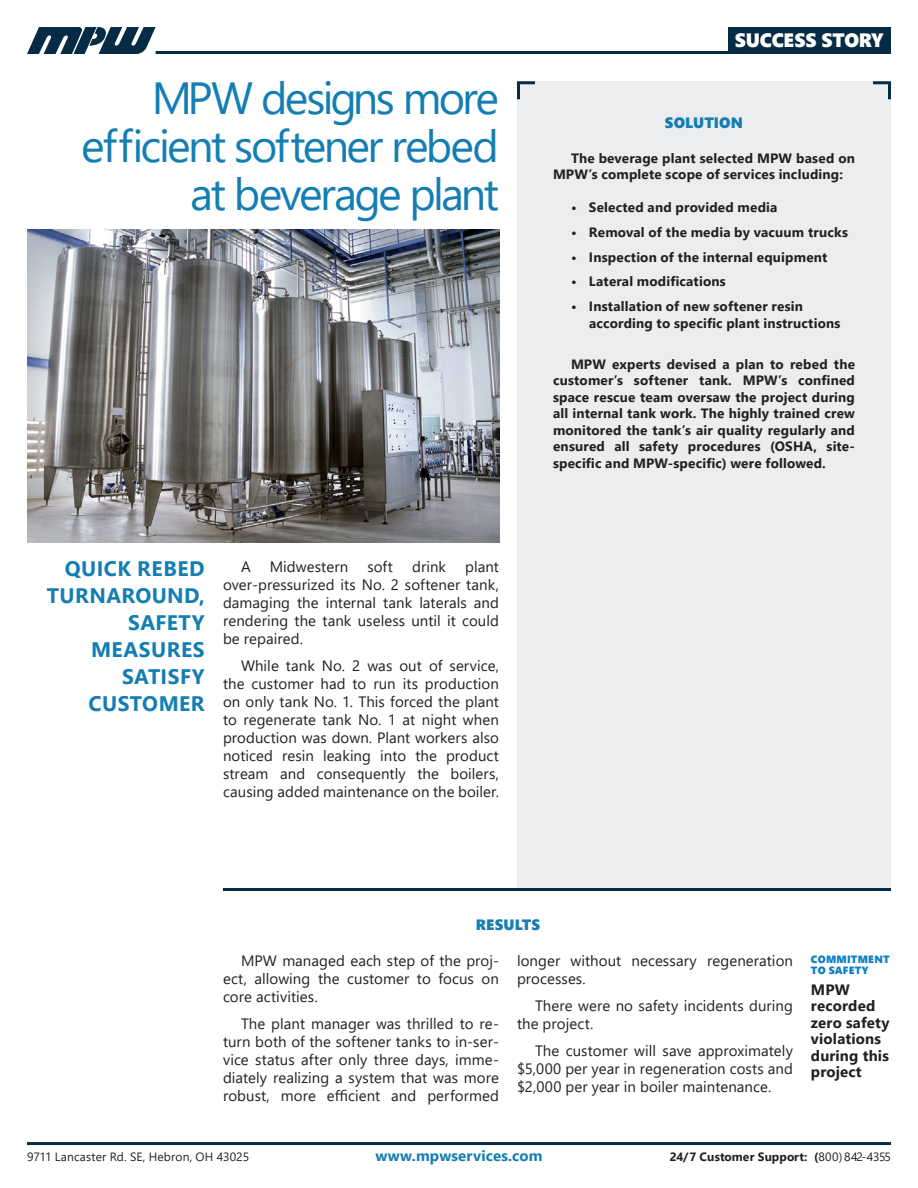
<style>
.page{position:relative;width:918px;height:1188px;background:#fff}
.page>*{position:absolute;margin:0;border:0;box-sizing:border-box;transform-origin:0 0}
.Headline{font:45px/48px "Segoe UI";letter-spacing:-.055em;color:#147eb2;text-align:right}
.Deck{font:700 21px/27px "Segoe UI";letter-spacing:.02em;color:#147eb2;text-align:right}
.Deck-2{font:19.35px "Segoe UI Black";letter-spacing:-.01em;color:#fff}
.Body_Copy{font:15px/18px "Segoe UI";letter-spacing:.005em;color:#231f20;text-align:justify}
.t1{font:700 15px/16.5px "Segoe UI";letter-spacing:.01em;color:#231f20}
.t2{font:700 15px "Segoe UI";letter-spacing:.01em;color:#147eb2}
.Subhead{font:15px "Segoe UI Black";letter-spacing:.01em;color:#147eb2}
.Solution{font:700 13.5px/16.5px "Segoe UI";letter-spacing:.015em;color:#231f20}
.Solution_Bulleted_Li{font:700 13.5px/16.5px "Segoe UI";letter-spacing:.015em;color:#231f20}
.t3{font:12px "Segoe UI";letter-spacing:.015em;color:#231f20}
.t4{font:700 12px "Segoe UI";letter-spacing:.015em;color:#231f20}
.t5{font:10.5px/10.5px "Segoe UI Black";letter-spacing:.02em;color:#0d7fc3}
.s1{font-weight:400}
</style>
<div class="page">
<div style="left:517px;top:81px;width:374px;height:809px;background:#ecedee"></div>
<svg style="left:517px;top:81px;width:18px;height:19px"></svg>
<svg style="left:873px;top:81px;width:18px;height:19px"></svg>
<hr style="left:156px;top:51px;width:611px;height:3px;background:#062b44">
<svg style="left:27px;top:27px;width:129px;height:27px"></svg>
<div style="left:728px;top:27px;width:163px;height:27px;background:#062b44"></div>
<hr style="left:223px;top:888px;width:668px;height:3px;background:#062b44">
<hr style="left:27px;top:1142px;width:864px;height:3px;background:#062b44">
<img style="left:27px;top:230px;width:472px;height:313px">
<p class="Headline" style="left:81px;top:73px;width:419px">MPW designs more efficient softener rebed at beverage plant</p>
<p class="Deck" style="left:47px;top:555px;width:160px">QUICK REBED<br>TURNAROUND,<br>SAFETY<br>MEASURES<br>SATISFY<br>CUSTOMER</p>
<p class="Body_Copy" style="left:241px;top:557px;width:11px">A</p>
<p class="Body_Copy" style="left:270px;top:557px;width:80px">Midwestern</p>
<p class="Body_Copy" style="left:367px;top:557px;width:27px">soft</p>
<p class="Body_Copy" style="left:412px;top:557px;width:35px">drink</p>
<p class="Body_Copy" style="left:223px;top:557px;width:278px;text-indent:242px">plant over-pressurized its No. 2 softener tank, damaging the internal tank laterals and rendering the tank useless until it could be repaired.</p>
<p class="Body_Copy" style="left:223px;top:656px;width:278px;text-indent:18px">While tank No. 2 was out of service, the customer had to run its production on only tank No. 1. This forced the plant to regenerate tank No. 1 at night when production was down. Plant workers also noticed resin leaking into the product stream and consequently the boilers, causing added maintenance on the boiler.</p>
<p class="Deck-2" style="left:735px;top:27px;width:150px">SUCCESS STORY</p>
<p class="Subhead" style="left:665px;top:112px;width:80px">SOLUTION</p>
<p class="Solution" style="left:553px;top:150px;width:303px;text-indent:18px">The beverage plant selected MPW based on<br>MPW’s complete scope of services including:</p>
<p class="Solution_Bulleted_Li" style="left:571px;top:199px;width:208px">• Selected and provided media</p>
<p class="Solution_Bulleted_Li" style="left:571px;top:224px;width:279px">• Removal of the media by vacuum trucks</p>
<p class="Solution_Bulleted_Li" style="left:571px;top:249px;width:258px">• Inspection of the internal equipment</p>
<p class="Solution_Bulleted_Li" style="left:571px;top:273px;width:156px">• Lateral modifications</p>
<p class="Solution_Bulleted_Li" style="left:589px;top:298px;width:253px;text-indent:-18px">• Installation of new softener resin according to specific plant instructions</p>
<p class="Solution" style="left:553px;top:356px;width:304px;text-align:justify;text-indent:18px">MPW experts devised a plan to rebed the customer’s softener tank. MPW’s confined space rescue team oversaw the project during all internal tank work. The highly trained crew monitored the tank’s air quality regularly and ensured all safety procedures (OSHA, site&shy;specific and MPW-specific) were followed.</p>
<p class="Subhead" style="left:476px;top:913px;width:66px">RESULTS</p>
<p class="Body_Copy" style="left:223px;top:952px;width:278px;text-indent:18px">MPW managed each step of the proj&shy;ect, allowing the customer to focus on core activities.</p>
<p class="Body_Copy" style="left:223px;top:1015px;width:278px;text-indent:18px">The plant manager was thrilled to re&shy;turn both of the softener tanks to in-ser&shy;vice status after only three days, imme&shy;diately realizing a system that was more robust, more efficient and performed</p>
<p class="Body_Copy" style="left:517px;top:952px;width:278px">longer without necessary regeneration processes.</p>
<p class="Body_Copy" style="left:517px;top:997px;width:278px;text-indent:18px">There were no safety incidents during the project.</p>
<p class="Body_Copy" style="left:517px;top:1042px;width:277px;text-indent:18px">The customer will save approximately $5,000 per year in regeneration costs and $2,000 per year in boiler maintenance.</p>
<p class="t5" style="left:811px;top:954px;width:80px">COMMITMENT<br>TO SAFETY</p>
<p class="t1" style="left:811px;top:981px;width:80px">MPW recorded zero safety violations during this project</p>
<p class="t3" style="left:27px;top:1147px;width:224px">9711 Lancaster Rd. SE, Hebron, OH 43025</p>
<p class="t2" style="left:375px;top:1144px;width:169px">www.mpwservices.com</p>
<p class="t4" style="left:670px;top:1147px;width:223px">24/7 Customer Support: (<span class="s1">800) 842-4355</span></p>
</div>
